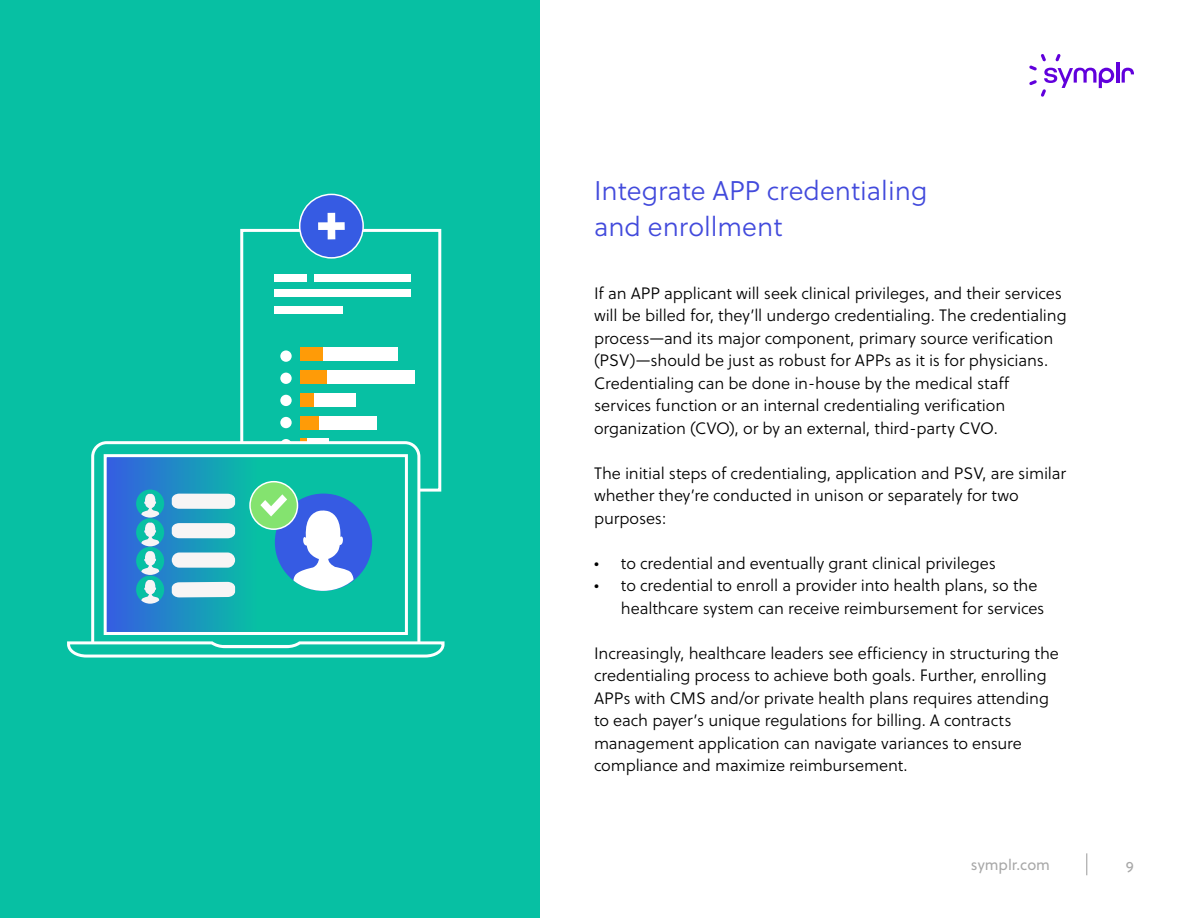
<style>
.page{position:relative;width:1188px;height:918px;background:#fff}
.page>*{position:absolute;margin:0;border:0;box-sizing:border-box;transform-origin:0 0}
.t1{font:27px/36px "Soleil Lt";color:#424adc}
.t2{font:16.5px/22.5px "Soleil Lt";letter-spacing:-.005em;color:#000}
.t3{font:15px "Soleil";color:#a8a8a8}
</style>
<div class="page">
<div style="left:0;top:0;width:540px;height:918px;background:#07c0a3"></div>
<div style="left:240px;top:229px;width:201px;height:263px;background:#07c0a3;border:3px solid #fff"></div>
<div style="left:314px;top:274px;width:97px;height:8px;background:#fff"></div>
<div style="left:274px;top:274px;width:33px;height:8px;background:#fff"></div>
<div style="left:274px;top:289px;width:137px;height:8px;background:#fff"></div>
<div style="left:274px;top:307px;width:69px;height:7px;background:#fff"></div>
<div style="left:300px;top:439px;width:29px;height:13px;background:#fff"></div>
<div style="left:300px;top:416px;width:77px;height:13px;background:#fff"></div>
<div style="left:300px;top:393px;width:56px;height:13px;background:#fff"></div>
<div style="left:300px;top:371px;width:115px;height:13px;background:#fff"></div>
<div style="left:300px;top:348px;width:98px;height:13px;background:#fff"></div>
<div style="left:300px;top:439px;width:7px;height:13px;background:#ff9b07"></div>
<div style="left:300px;top:416px;width:18px;height:13px;background:#ff9b07"></div>
<div style="left:300px;top:393px;width:13px;height:13px;background:#ff9b07"></div>
<div style="left:300px;top:371px;width:27px;height:13px;background:#ff9b07"></div>
<div style="left:300px;top:348px;width:23px;height:13px;background:#ff9b07"></div>
<div style="left:280px;top:350px;width:12px;height:12px;background:#fff;border-radius:50%"></div>
<div style="left:280px;top:373px;width:12px;height:11px;background:#fff;border-radius:50%"></div>
<div style="left:280px;top:395px;width:12px;height:11px;background:#fff;border-radius:50%"></div>
<div style="left:280px;top:417px;width:12px;height:11px;background:#fff;border-radius:50%"></div>
<div style="left:300px;top:194px;width:63px;height:64px;background:#365be3;border-radius:50%"></div>
<div style="left:299px;top:194px;width:65px;height:65px;border:2px solid #fff;border-radius:50%"></div>
<svg style="left:318px;top:213px;width:27px;height:26px"></svg>
<svg style="left:91px;top:440px;width:331px;height:199px"></svg>
<svg style="left:67px;top:639px;width:378px;height:19px"></svg>
<svg style="left:108px;top:458px;width:296px;height:173px"></svg>
<div style="left:104px;top:454px;width:304px;height:181px;border:3px solid #fff"></div>
<svg style="left:172px;top:494px;width:63px;height:15px"></svg>
<svg style="left:172px;top:523px;width:63px;height:15px"></svg>
<div style="left:172px;top:553px;width:63px;height:15px;background:#f7f5f5;border-radius:8px"></div>
<svg style="left:172px;top:582px;width:63px;height:15px"></svg>
<svg style="left:136px;top:489px;width:28px;height:115px"></svg>
<div style="left:275px;top:494px;width:97px;height:97px;background:#365be3;border-radius:50%"></div>
<svg style="left:294px;top:510px;width:59px;height:81px"></svg>
<div style="left:250px;top:482px;width:48px;height:47px;background:#84e36f;border-radius:50%"></div>
<div style="left:249px;top:481px;width:49px;height:49px;border:2px solid #fff;border-radius:50%"></div>
<svg style="left:260px;top:494px;width:27px;height:22px"></svg>
<svg style="left:1086px;top:853px;width:1px;height:22px"></svg>
<hr style="left:1116px;top:62px;width:3px;height:21px;background:#6100dc">
<svg style="left:1122px;top:68px;width:12px;height:15px"></svg>
<svg style="left:1029px;top:54px;width:85px;height:43px"></svg>
<h1 class="t1" style="left:594px;top:172px;width:335px">Integrate APP credentialing and enrollment</h1>
<p class="t2" style="left:594px;top:282px;width:474px">If an APP applicant will seek clinical privileges, and their services will be billed for, they’ll undergo credentialing. The credentialing process—and its major component, primary source verification (PSV)—should be just as robust for APPs as it is for physicians.<br>Credentialing can be done in-house by the medical staff services function or an internal credentialing verification organization (CVO), or by an external, third-party CVO.</p>
<p class="t2" style="left:594px;top:462px;width:474px">The initial steps of credentialing, application and PSV, are similar whether they’re conducted in unison or separately for two purposes:</p>
<p class="t2" style="left:594px;top:552px;width:403px">• to credential and eventually grant clinical privileges</p>
<p class="t2" style="left:621px;top:574px;width:425px;text-indent:-27px">• to credential to enroll a provider into health plans, so the healthcare system can receive reimbursement for services</p>
<p class="t2" style="left:594px;top:642px;width:466px">Increasingly, healthcare leaders see efficiency in structuring the credentialing process to achieve both goals. Further, enrolling APPs with CMS and/or private health plans requires attending to each payer’s unique regulations for billing. A contracts management application can navigate variances to ensure compliance and maximize reimbursement.</p>
<p class="t3" style="left:971px;top:854px;width:81px">symplr.com</p>
<p class="t3" style="left:1126px;top:856px;width:10px">9</p>
</div>
